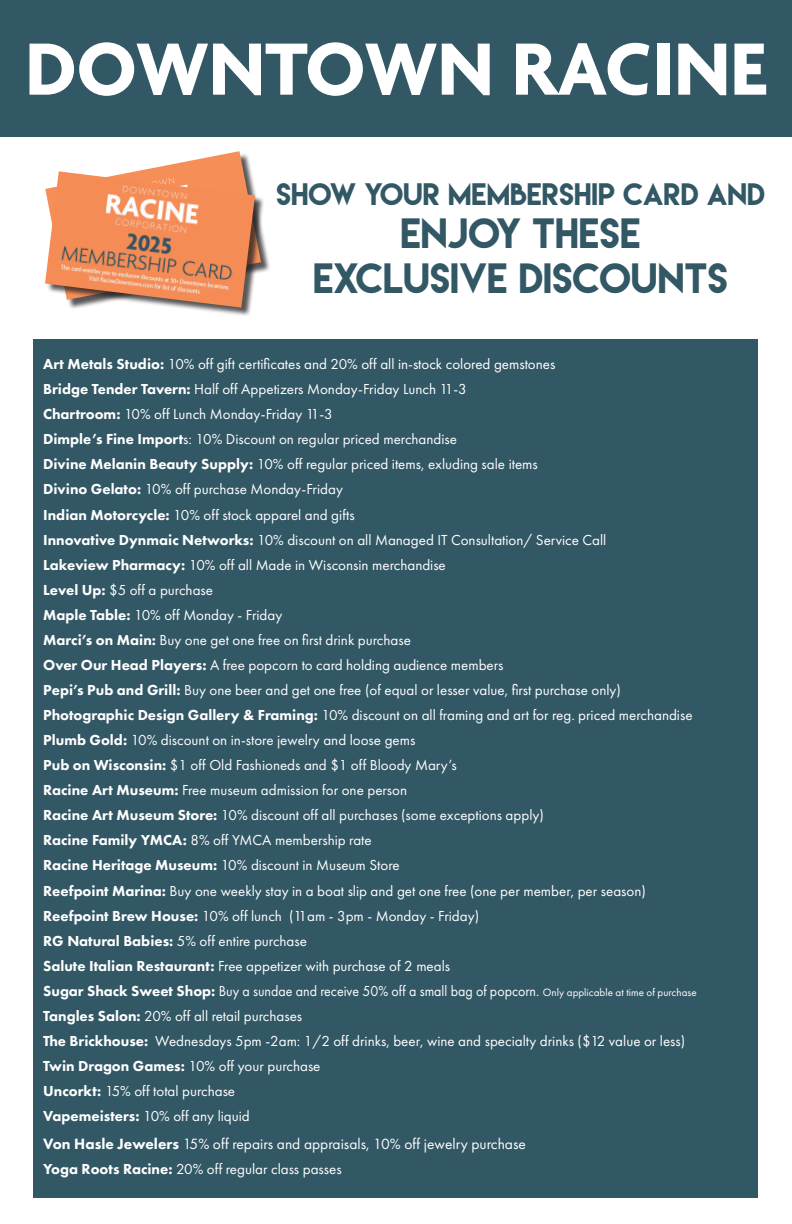
<style>
.page{position:relative;width:792px;height:1224px;background:#fff}
.page>*{position:absolute;margin:0;border:0;box-sizing:border-box;transform-origin:0 0}
.t1{font:700 80px "Agenda";color:#fff}
.t2{font:37.7px "Lemon Milk";color:#325765}
.t3{font:27.6px "Lemon Milk";color:#325765}
.t4{font:15.4px "Futura PT";color:#fff}
.t5{font:15px/25.1px "Futura PT";color:#fff}
.t6{font:15px "Futura PT";color:#fff;scale:.93 1}
.s1{font-weight:800}
.s2{font-size:11.1px}
</style>
<div class="page">
<div style="left:0;top:0;width:792px;height:137px;background:#325765"></div>
<div style="left:33px;top:340px;width:724px;height:858px;background:#325765"></div>
<div style="left:47px;top:153px;width:224px;height:157px;background:#231f20;opacity:.75"></div>
<svg style="left:47px;top:151px;width:214px;height:22px"></svg>
<div style="left:46px;top:173px;width:219px;height:144px;background:#231f20;opacity:.75"></div>
<img style="left:45px;top:171px;width:210px;height:137px">
<p class="t1" style="left:25px;top:26px;width:743px">DOWNTOWN RACINE</p>
<p class="t3" style="left:276px;top:175px;width:490px">SHOW YOUR MEMBERSHIP CARD AND</p>
<p class="t2" style="left:400px;top:207px;width:242px">ENJOY THESE</p>
<p class="t2" style="left:313px;top:252px;width:416px">EXCLUSIVE DISCOUNTS</p>
<p class="t5" style="left:43px;top:351px;width:514px"><span class="s1">Art Metals Studio:</span> 10% off gift certificates and 20% off all in-stock colored gemstones</p>
<p class="t5" style="left:43px;top:377px;width:425px"><span class="s1">Bridge Tender Tavern:</span> Half off Appetizers Monday-Friday Lunch 11-3</p>
<p class="t5" style="left:43px;top:402px;width:291px"><span class="s1">Chartroom:</span> 10% off Lunch Monday-Friday 11-3</p>
<p class="t5" style="left:43px;top:427px;width:415px"><span class="s1">Dimple’s Fine Import</span>s: 10% Discount on regular priced merchandise</p>
<p class="t5" style="left:43px;top:452px;width:496px"><span class="s1">Divine Melanin Beauty Supply:</span> 10% off regular priced items, exluding sale items</p>
<p class="t5" style="left:43px;top:477px;width:301px"><span class="s1">Divino Gelato:</span> 10% off purchase Monday-Friday</p>
<p class="t5" style="left:43px;top:502px;width:565px"><span class="s1">Indian Motorcycle:</span> 10% off stock apparel and gifts<br><span class="s1">Innovative Dynmaic Networks:</span> 10% discount on all Managed IT Consultation/ Service Call</p>
<p class="t5" style="left:43px;top:552px;width:404px"><span class="s1">Lakeview Pharmacy:</span> 10% off all Made in Wisconsin merchandise</p>
<p class="t5" style="left:43px;top:577px;width:171px"><span class="s1">Level Up:</span> $5 off a purchase</p>
<p class="t5" style="left:43px;top:602px;width:241px"><span class="s1">Maple Table:</span> 10% off Monday - Friday</p>
<p class="t5" style="left:43px;top:627px;width:369px"><span class="s1">Marci’s on Main:</span> Buy one get one free on first drink purchase</p>
<p class="t5" style="left:43px;top:652px;width:462px"><span class="s1">Over Our Head Players:</span> A free popcorn to card holding audience members</p>
<p class="t5" style="left:43px;top:677px;width:579px"><span class="s1">Pepi’s Pub and Grill:</span> Buy one beer and get one free (of equal or lesser value, first purchase only)</p>
<p class="t5" style="left:43px;top:702px;width:651px"><span class="s1">Photographic Design Gallery &amp; Framing:</span> 10% discount on all framing and art for reg. priced merchandise</p>
<p class="t5" style="left:43px;top:728px;width:374px"><span class="s1">Plumb Gold:</span> 10% discount on in-store jewelry and loose gems</p>
<p class="t5" style="left:43px;top:753px;width:415px"><span class="s1">Pub on Wisconsin:</span> $1 off Old Fashioneds and $1 off Bloody Mary’s</p>
<p class="t5" style="left:43px;top:778px;width:365px"><span class="s1">Racine Art Museum:</span> Free museum admission for one person</p>
<p class="t5" style="left:43px;top:803px;width:502px"><span class="s1">Racine Art Museum Store:</span> 10% discount off all purchases (some exceptions apply)</p>
<p class="t5" style="left:43px;top:828px;width:330px"><span class="s1">Racine Family YMCA:</span> 8% off YMCA membership rate</p>
<p class="t5" style="left:43px;top:853px;width:358px"><span class="s1">Racine Heritage Museum:</span> 10% discount in Museum Store</p>
<p class="t5" style="left:43px;top:878px;width:604px"><span class="s1">Reefpoint Marina:</span> Buy one weekly stay in a boat slip and get one free (one per member, per season)</p>
<p class="t5" style="left:43px;top:903px;width:437px"><span class="s1">Reefpoint Brew House:</span> 10% off lunch (11am - 3pm - Monday - Friday)</p>
<p class="t5" style="left:43px;top:928px;width:265px"><span class="s1">RG Natural Babies:</span> 5% off entire purchase</p>
<p class="t5" style="left:43px;top:953px;width:409px"><span class="s1">Salute Italian Restaurant:</span> Free appetizer with purchase of 2 meals</p>
<p class="t6" style="left:43px;top:982px;width:704px"><span class="s1">Sugar Shack Sweet Shop:</span> Buy a sundae and receive 50% off a small bag of popcorn. <span class="s2">Only applicable at time of purchase</span></p>
<p class="t5" style="left:43px;top:1003px;width:261px"><span class="s1">Tangles Salon:</span> 20% off all retail purchases</p>
<p class="t5" style="left:43px;top:1028px;width:644px"><span class="s1">The Brickhouse:</span> Wednesdays 5pm -2am: 1/2 off drinks, beer, wine and specialty drinks ($12 value or less)</p>
<p class="t5" style="left:43px;top:1053px;width:279px"><span class="s1">Twin Dragon Games:</span> 10% off your purchase</p>
<p class="t5" style="left:43px;top:1078px;width:194px"><span class="s1">Uncorkt:</span> 15% off total purchase</p>
<p class="t5" style="left:43px;top:1104px;width:208px"><span class="s1">Vapemeisters:</span> 10% off any liquid</p>
<p class="t4" style="left:43px;top:1135px;width:484px"><span class="s1">Von Hasle Jewelers</span> 15% off repairs and appraisals, 10% off jewelry purchase</p>
<p class="t5" style="left:43px;top:1156px;width:300px"><span class="s1">Yoga Roots Racine:</span> 20% off regular class passes</p>
</div>
